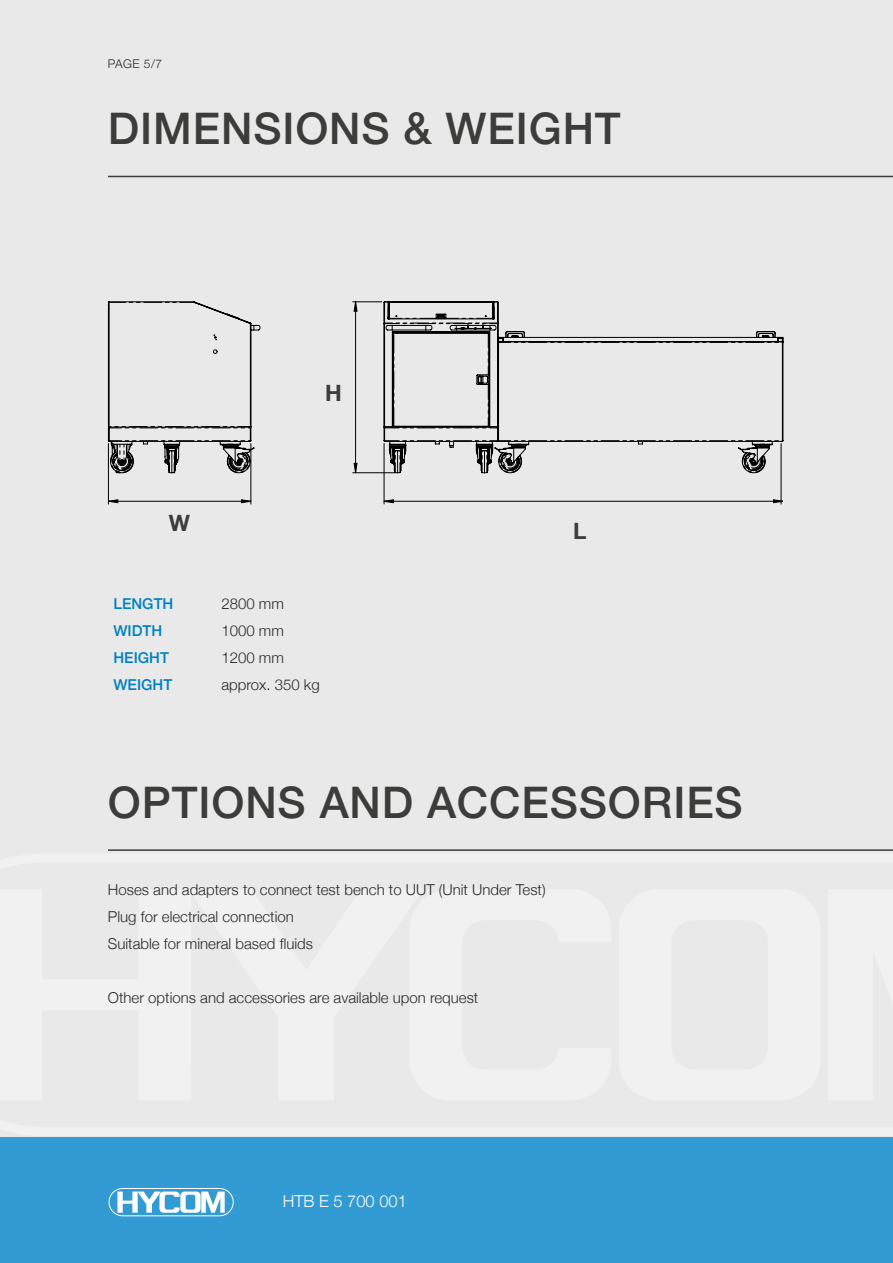
<style>
.page{position:relative;width:893px;height:1263px;background:#fff}
.page>*{position:absolute;margin:0;border:0;box-sizing:border-box;transform-origin:0 0}
.t1{font:500 43.5px "Helvetica Neue";letter-spacing:.02em;color:#3c3c3b}
.t2{font:700 22.5px "Helvetica Neue";color:#3c3c3b}
.t3{font:300 16.5px "Helvetica Neue";color:#fff}
.t4{font:300 15px/27px "Helvetica Neue";color:#282827}
.t5{font:500 15px "Helvetica Neue";color:#0081c3}
.t6{font:300 12px "Helvetica Neue";color:#282827}
</style>
<div class="page">
<div style="left:0;top:0;width:893px;height:1201px;background:#e9e9e9"></div>
<div style="left:0;top:1137px;width:893px;height:126px;background:#339bd4"></div>
<hr style="left:108px;top:176px;width:785px;height:1px;background:#3c3c3b">
<div style="left:109px;top:1188px;width:125px;height:28px;border:1px solid #fff;border-radius:14px"></div>
<svg style="left:117px;top:1191px;width:108px;height:22px"></svg>
<hr style="left:108px;top:849px;width:785px;height:2px;background:#3c3c3b">
<hr style="left:108px;top:872px;width:686px;height:1px;background:#000">
<hr style="left:108px;top:857px;width:686px;height:1px;background:#000">
<hr style="left:892px;top:268px;width:1px;height:259px;background:#000">
<hr style="left:108px;top:268px;width:686px;height:1px;background:#000">
<hr style="left:108px;top:268px;width:1px;height:259px;background:#000">
<hr style="left:384px;top:443px;width:1px;height:61px;background:#000">
<hr style="left:781px;top:443px;width:1px;height:61px;background:#000">
<hr style="left:384px;top:501px;width:397px;height:1px;background:#000">
<hr style="left:251px;top:443px;width:1px;height:61px;background:#000">
<hr style="left:837px;top:332px;width:1px;height:141px;background:#000">
<hr style="left:819px;top:337px;width:1px;height:136px;background:#000">
<svg style="left:383px;top:499px;width:11px;height:4px"></svg>
<svg style="left:108px;top:499px;width:143px;height:4px"></svg>
<svg style="left:773px;top:499px;width:10px;height:4px"></svg>
<svg style="left:353px;top:268px;width:433px;height:205px"></svg>
<svg style="left:108px;top:301px;width:153px;height:172px"></svg>
<p class="t6" style="left:108px;top:54px;width:56px">PAGE 5/7</p>
<h1 class="t1" style="left:108px;top:94px;width:514px">DIMENSIONS &amp; WEIGHT</h1>
<h2 class="t2" style="left:169px;top:505px;width:23px">W</h2>
<h2 class="t2" style="left:325px;top:376px;width:18px">H</h2>
<p class="t5" style="left:113px;top:592px;width:61px">LENGTH</p>
<p class="t4" style="left:221px;top:589px;width:64px">2800 mm</p>
<p class="t5" style="left:113px;top:619px;width:50px">WIDTH</p>
<p class="t4" style="left:221px;top:616px;width:64px">1000 mm</p>
<p class="t5" style="left:113px;top:646px;width:57px">HEIGHT</p>
<p class="t4" style="left:221px;top:643px;width:64px">1200 mm</p>
<p class="t5" style="left:113px;top:673px;width:60px">WEIGHT</p>
<p class="t4" style="left:221px;top:670px;width:100px">approx. 350 kg</p>
<h2 class="t2" style="left:573px;top:513px;width:15px">L</h2>
<h1 class="t1" style="left:108px;top:768px;width:636px">OPTIONS AND ACCESSORIES</h1>
<p class="t4" style="left:108px;top:875px;width:439px">Hoses and adapters to connect test bench to UUT (Unit Under Test)<br>Plug for electrical connection<br>Suitable for mineral based fluids</p>
<p class="t4" style="left:108px;top:983px;width:372px">Other options and accessories are available upon request</p>
<p class="t3" style="left:283px;top:1187px;width:126px">HTB E 5 700 001</p>
</div>
